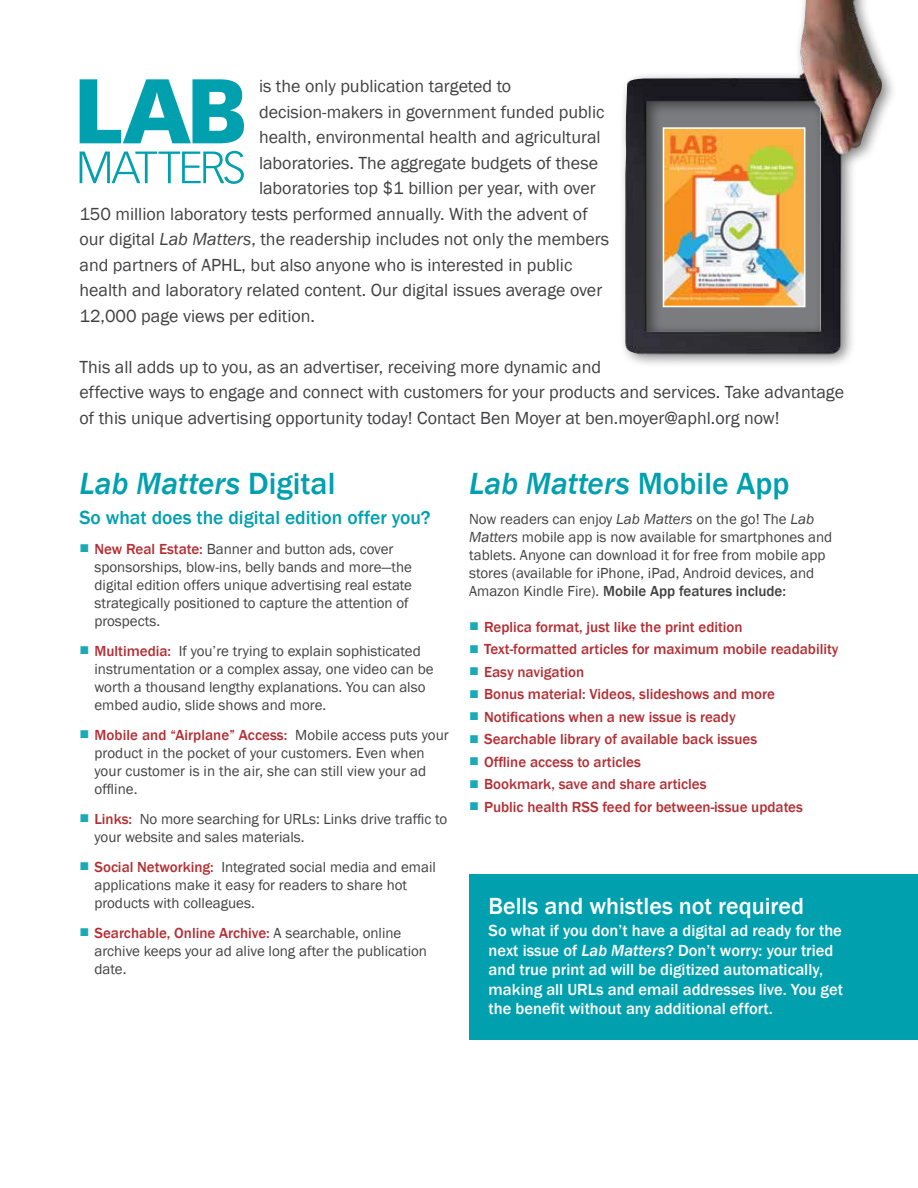
<style>
.page{position:relative;width:918px;height:1188px;background:#fff}
.page>*{position:absolute;margin:0;border:0;box-sizing:border-box;transform-origin:0 0}
.t1{font:italic 500 31.5px "Franklin Gothic";color:#00a0af}
.t2{font:500 24px "Franklin Gothic";color:#fff}
.t3{font:500 19.5px "Franklin Gothic";color:#00a0af}
.t4{font:18px/25.5px "Franklin Gothic";color:#414042}
.t5{font:500 16.5px/19.5px "Franklin Gothic";color:#fff}
.t6{font:15px/18px "Franklin Gothic";color:#414042}
.t7{font:500 15px "Franklin Gothic";color:#b42e34}
.s1{font-style:italic}
.s2{font-style:normal}
.s3{font-size:16.5px;color:#1aaab7}
.s4{font-weight:500;color:#b42e34}
.s5{font-weight:500}
.s6{font-weight:400;font-size:16.5px;color:#1aaab7}
</style>
<div class="page">
<div style="left:469px;top:874px;width:449px;height:166px;background:#00a0af"></div>
<div style="left:619px;top:0;width:279px;height:369px;background:#000;opacity:.5"></div>
<img style="left:625px;top:0;width:260px;height:355px">
<img style="left:666px;top:130px;width:136px;height:174px">
<div style="left:663px;top:127px;width:142px;height:180px;border:2px solid #fff"></div>
<svg style="left:80px;top:79px;width:164px;height:64px"></svg>
<svg style="left:80px;top:151px;width:164px;height:33px"></svg>
<p class="t4" style="left:259px;top:74px;width:254px">is the only publication targeted to</p>
<p class="t4" style="left:259px;top:99px;width:347px">decision-makers in government funded public</p>
<p class="t4" style="left:259px;top:125px;width:343px">health, environmental health and agricultural</p>
<p class="t4" style="left:259px;top:150px;width:341px">laboratories. The aggregate budgets of these</p>
<p class="t4" style="left:259px;top:176px;width:338px">laboratories top $1 billion per year, with over</p>
<p class="t4" style="left:80px;top:201px;width:510px">150 million laboratory tests performed annually. With the advent of</p>
<p class="t4" style="left:80px;top:227px;width:531px">our digital <span class="s1">Lab Matters</span>, the readership includes not only the members</p>
<p class="t4" style="left:80px;top:252px;width:494px">and partners of APHL, but also anyone who is interested in public</p>
<p class="t4" style="left:80px;top:278px;width:524px">health and laboratory related content. Our digital issues average over</p>
<p class="t4" style="left:80px;top:303px;width:237px">12,000 page views per edition.</p>
<p class="t4" style="left:80px;top:354px;width:766px">This all adds up to you, as an advertiser, receiving more dynamic and<br>effective ways to engage and connect with customers for your products and services. Take advantage of this unique advertising opportunity today! Contact Ben Moyer at ben.moyer@aphl.org now!</p>
<h1 class="t1" style="left:80px;top:464px;width:257px">Lab Matters <span class="s2">Digital</span></h1>
<h3 class="t3" style="left:80px;top:505px;width:353px">So what does the digital edition offer you?</h3>
<p class="t6" style="left:95px;top:540px;width:319px;text-indent:-15px"><span class="s3">■</span> <span class="s4">New Real Estate:</span> Banner and button ads, cover sponsorships, blow-ins, belly bands and more—the digital edition offers unique advertising real estate strategically positioned to capture the attention of prospects.</p>
<p class="t6" style="left:95px;top:642px;width:341px;text-indent:-15px"><span class="s3">■</span> <span class="s4">Multimedia:</span> If you’re trying to explain sophisticated instrumentation or a complex assay, one video can be worth a thousand lengthy explanations. You can also embed audio, slide shows and more.</p>
<p class="t6" style="left:95px;top:726px;width:356px;text-indent:-15px"><span class="s3">■</span> <span class="s4">Mobile and “Airplane” Access:</span> Mobile access puts your product in the pocket of your customers. Even when your customer is in the air, she can still view your ad offline.</p>
<p class="t6" style="left:95px;top:810px;width:354px;text-indent:-15px"><span class="s3">■</span> <span class="s4">Links:</span> No more searching for URLs: Links drive traffic to your website and sales materials.</p>
<p class="t6" style="left:95px;top:858px;width:343px;text-indent:-15px"><span class="s3">■</span> <span class="s4">Social Networking:</span> Integrated social media and email applications make it easy for readers to share hot products with colleagues.</p>
<p class="t6" style="left:95px;top:924px;width:334px;text-indent:-15px"><span class="s3">■</span> <span class="s4">Searchable, Online Archive:</span> A searchable, online archive keeps your ad alive long after the publication date.</p>
<h1 class="t1" style="left:469px;top:464px;width:322px">Lab Matters <span class="s2">Mobile App</span></h1>
<p class="t6" style="left:469px;top:510px;width:365px">Now readers can enjoy <span class="s1">Lab Matters</span> on the go! The <span class="s1">Lab Matters</span> mobile app is now available for smartphones and tablets. Anyone can download it for free from mobile app stores (available for iPhone, iPad, Android devices, and Amazon Kindle Fire). <span class="s5">Mobile App features include:</span></p>
<p class="t7" style="left:469px;top:617px;width:275px"><span class="s6">■</span> Replica format, just like the print edition</p>
<p class="t7" style="left:469px;top:640px;width:371px"><span class="s6">■</span> Text-formatted articles for maximum mobile readability</p>
<p class="t7" style="left:469px;top:662px;width:117px"><span class="s6">■</span> Easy navigation</p>
<p class="t7" style="left:469px;top:685px;width:307px"><span class="s6">■</span> Bonus material: Videos, slideshows and more</p>
<p class="t7" style="left:469px;top:707px;width:268px"><span class="s6">■</span> Notifications when a new issue is ready</p>
<p class="t7" style="left:469px;top:730px;width:290px"><span class="s6">■</span> Searchable library of available back issues</p>
<p class="t7" style="left:469px;top:752px;width:173px"><span class="s6">■</span> Offline access to articles</p>
<p class="t7" style="left:469px;top:775px;width:239px"><span class="s6">■</span> Bookmark, save and share articles</p>
<p class="t7" style="left:469px;top:797px;width:335px"><span class="s6">■</span> Public health RSS feed for between-issue updates</p>
<h2 class="t2" style="left:489px;top:891px;width:317px">Bells and whistles not required</h2>
<p class="t5" style="left:489px;top:921px;width:356px">So what if you don’t have a digital ad ready for the next issue of <span class="s1">Lab Matters</span>? Don’t worry: your tried and true print ad will be digitized automatically, making all URLs and email addresses live. You get the benefit without any additional effort.</p>
</div>
